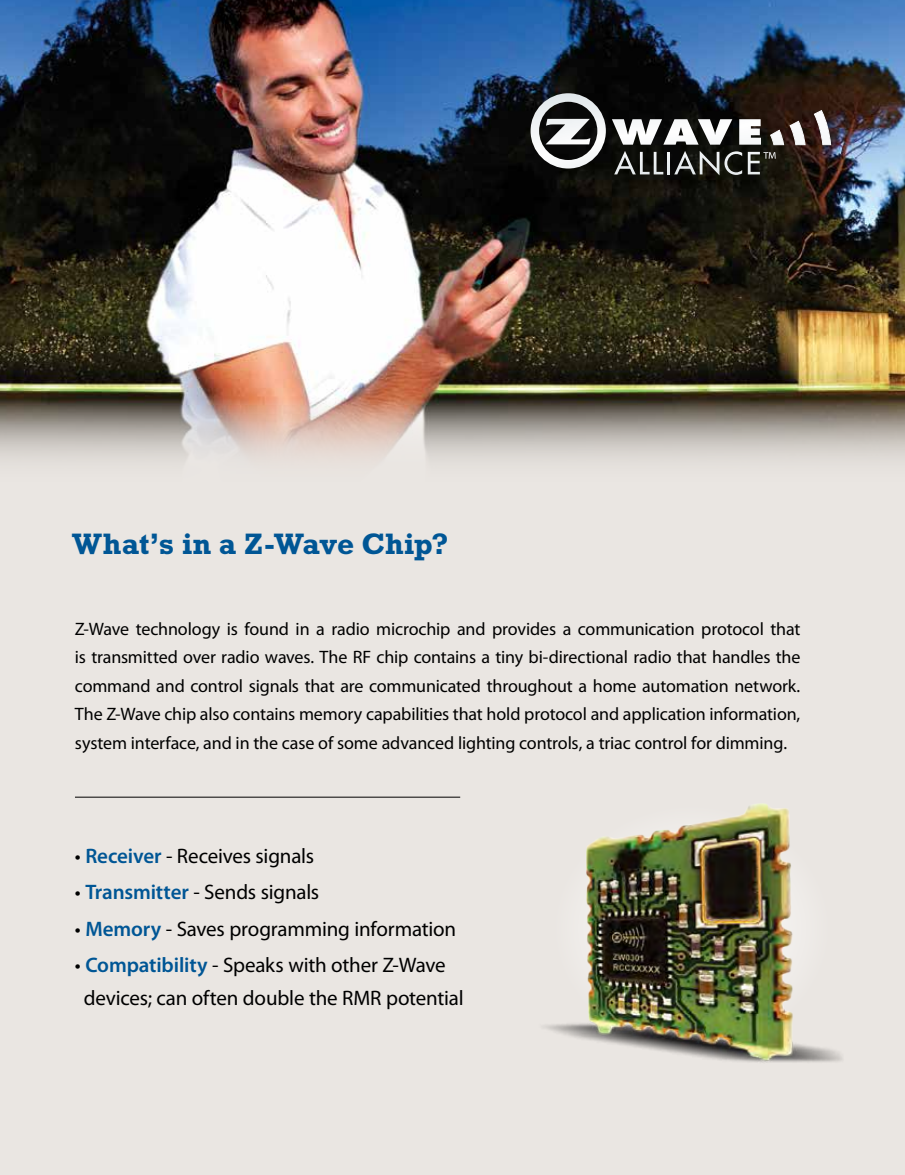
<style>
.page{position:relative;width:905px;height:1175px;background:#fff}
.page>*{position:absolute;margin:0;border:0;box-sizing:border-box;transform-origin:0 0}
.t1{font:700 30px "Rockwell Std";color:#005695}
.t2{font:21px/33px "Myriad Pro";letter-spacing:-.01em;color:#000}
.t3{font:18px/28.5px "Myriad Pro";letter-spacing:-.01em;color:#000;text-align:justify}
.s1{font-weight:600;color:#005695}
</style>
<div class="page">
<div style="left:0;top:2px;width:904px;height:1172px;background:#eae6e2"></div>
<img style="left:543px;top:803px;width:299px;height:260px">
<img style="left:0;top:0;width:904px;height:398px">
<svg style="left:529px;top:92px;width:303px;height:84px;background:#4d4a48"></svg>
<hr style="left:75px;top:797px;width:385px;height:1px;background:#000">
<svg style="left:0;top:398px;width:904px;height:62px"></svg>
<h1 class="t1" style="left:72px;top:526px;width:378px">What’s in a Z-Wave Chip?</h1>
<p class="t3" style="left:75px;top:614px;width:727px">Z-Wave technology is found in a radio microchip and provides a communication protocol that is transmitted over radio waves. The RF chip contains a tiny bi-directional radio that handles the command and control signals that are communicated throughout a home automation network.<br>The Z-Wave chip also contains memory capabilities that hold protocol and application information, system interface, and in the case of some advanced lighting controls, a triac control for dimming.</p>
<p class="t2" style="left:75px;top:839px;width:241px">• <span class="s1">Receiver</span> - Receives signals</p>
<p class="t2" style="left:75px;top:875px;width:246px">• <span class="s1">Transmitter</span> - Sends signals</p>
<p class="t2" style="left:75px;top:911px;width:383px">• <span class="s1">Memory</span> - Saves programming information</p>
<p class="t2" style="left:84px;top:948px;width:381px;text-indent:-9px">• <span class="s1">Compatibility</span> - Speaks with other Z-Wave devices; can often double the RMR potential</p>
</div>
